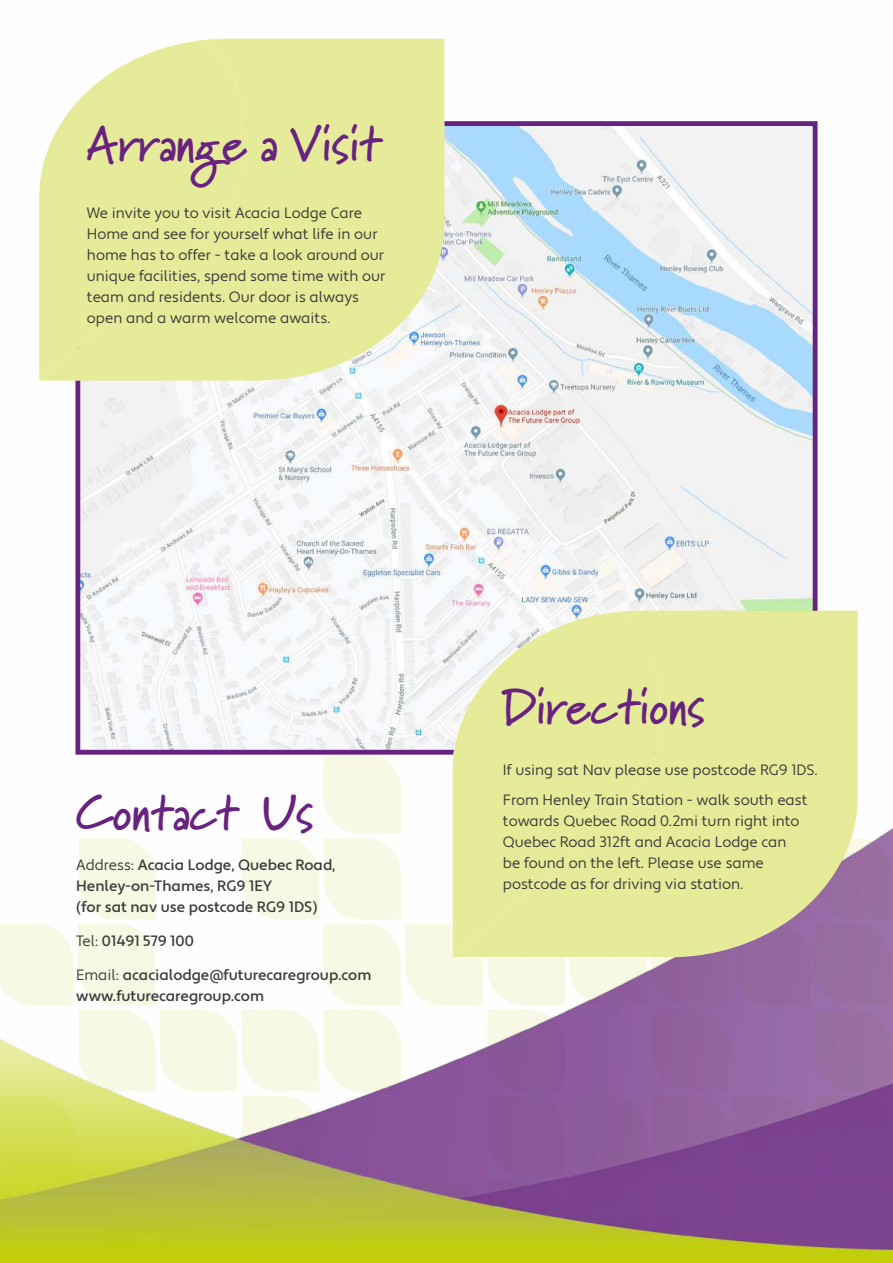
<style>
.page{position:relative;width:893px;height:1263px;background:#fff}
.page>*{position:absolute;margin:0;border:0;box-sizing:border-box;transform-origin:0 0}
.t1{font:700 48px "Marydale";color:#682280}
.t2{font:15px/21px "Apertura";color:#3c3c3b}
.t3{font:500 15px/21px "Apertura";color:#3c3c3b}
.s1{font-weight:400}
</style>
<div class="page">
<img style="left:0;top:38px;width:893px;height:1225px">
<img style="left:81px;top:127px;width:730px;height:622px">
<div style="left:75px;top:121px;width:742px;height:634px;border:5px solid #682280"></div>
<svg style="left:39px;top:39px;width:405px;height:342px;background:#e6eba3"></svg>
<svg style="left:39px;top:40px;width:227px;height:341px;background:#e7eca2"></svg>
<svg style="left:453px;top:611px;width:405px;height:346px;background:#dede9b"></svg>
<svg style="left:453px;top:612px;width:226px;height:345px;background:#e7eba1"></svg>
<h1 class="t1" style="left:87px;top:116px;width:296px">Arrange a Visit</h1>
<p class="t2" style="left:87px;top:204px;width:300px">We invite you to visit Acacia Lodge Care Home and see for yourself what life in our home has to offer - take a look around our unique facilities, spend some time with our team and residents. Our door is always open and a warm welcome awaits.</p>
<h1 class="t1" style="left:76px;top:785px;width:239px">Contact Us</h1>
<p class="t3" style="left:76px;top:856px;width:261px"><span class="s1">Address:</span> Acacia Lodge, Quebec Road,<br>Henley-on-Thames, RG9 1EY<br>(for sat nav use postcode RG9 1DS)</p>
<p class="t3" style="left:76px;top:932px;width:119px"><span class="s1">Tel:</span> 01491 579 100</p>
<p class="t3" style="left:76px;top:965px;width:297px"><span class="s1">Email:</span> acacialodge@futurecaregroup.com www.futurecaregroup.com</p>
<h1 class="t1" style="left:503px;top:678px;width:203px">Directions</h1>
<p class="t2" style="left:503px;top:756px;width:316px;line-height:29.5px">If using sat Nav please use postcode RG9 1DS.<br>From Henley Train Station - walk south east</p>
<p class="t2" style="left:503px;top:811px;width:298px">towards Quebec Road 0.2mi turn right into Quebec Road 312ft and Acacia Lodge can be found on the left. Please use same postcode as for driving via station.</p>
</div>
